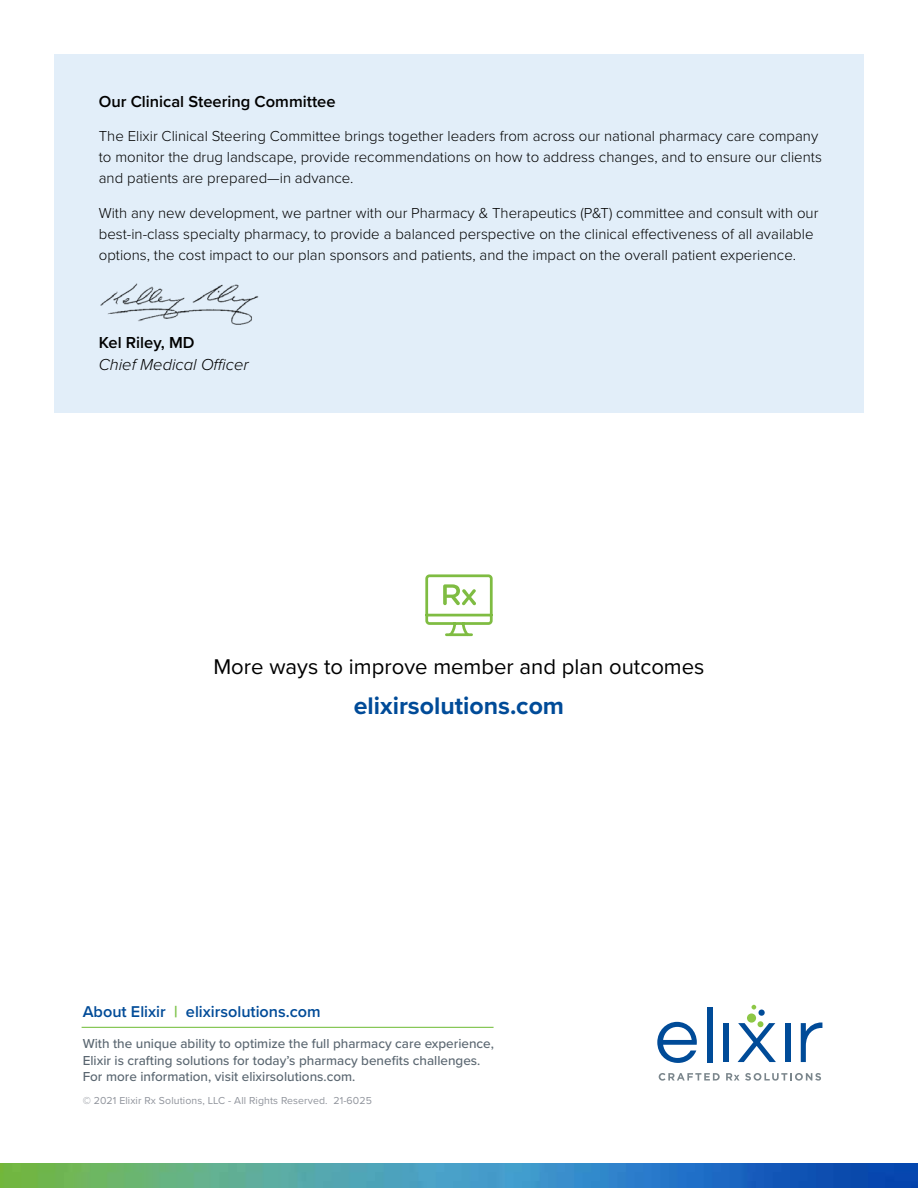
<style>
.page{position:relative;width:918px;height:1188px;background:#fff}
.page>*{position:absolute;margin:0;border:0;box-sizing:border-box;transform-origin:0 0}
.t1{font:700 24.9px "Proxima Nova";color:#004b98}
.t2{font:22.05px "Proxima Nova";color:#000}
.t3{font:600 16.5px "Proxima Nova";color:#000}
.t4{font:italic 300 16.5px "Proxima Nova";color:#000}
.t5{font:600 16.2px "Proxima Nova";color:#004b98}
.t6{font:300 15px/21px "Proxima Nova";color:#000}
.t7{font:500 13.5px/16.5px "Proxima Nova";color:#5b6771}
.t8{font:10.5px "Proxima Nova";letter-spacing:.01em;color:#90949c}
.s1{font-weight:700;color:#7cc248}
</style>
<div class="page">
<div style="left:54px;top:54px;width:810px;height:359px;background:#e2eef9"></div>
<img style="left:100px;top:283px;width:159px;height:42px">
<svg style="left:659px;top:1073px;width:61px;height:8px"></svg>
<svg style="left:726px;top:1073px;width:13px;height:8px"></svg>
<svg style="left:745px;top:1073px;width:76px;height:8px"></svg>
<svg style="left:657px;top:1022px;width:40px;height:41px"></svg>
<div style="left:707px;top:1007px;width:6px;height:55px;background:#004b98"></div>
<div style="left:723px;top:1023px;width:6px;height:39px;background:#004b98"></div>
<div style="left:785px;top:1023px;width:5px;height:39px;background:#004b98"></div>
<svg style="left:801px;top:1022px;width:21px;height:40px"></svg>
<div style="left:747px;top:1013px;width:9px;height:10px;background:#8dc746;border-radius:50%"></div>
<svg style="left:752px;top:1005px;width:4px;height:5px"></svg>
<div style="left:758px;top:1010px;width:7px;height:6px;background:#004b98;border-radius:50%"></div>
<svg style="left:738px;top:1021px;width:38px;height:41px"></svg>
<img style="left:0;top:1163px;width:918px;height:25px">
<hr style="left:82px;top:1027px;width:412px;height:1px;background:#7cc248">
<svg style="left:425px;top:574px;width:68px;height:63px"></svg>
<p class="t3" style="left:99px;top:89px;width:238px">Our Clinical Steering Committee</p>
<p class="t6" style="left:99px;top:125px;width:725px">The Elixir Clinical Steering Committee brings together leaders from across our national pharmacy care company to monitor the drug landscape, provide recommendations on how to address changes, and to ensure our clients and patients are prepared—in advance.</p>
<p class="t6" style="left:99px;top:202px;width:721px">With any new development, we partner with our Pharmacy &amp; Therapeutics (P&amp;T) committee and consult with our best-in-class specialty pharmacy, to provide a balanced perspective on the clinical effectiveness of all available options, the cost impact to our plan sponsors and patients, and the impact on the overall patient experience.</p>
<p class="t3" style="left:99px;top:330px;width:97px">Kel Riley, MD</p>
<p class="t4" style="left:99px;top:352px;width:151px">Chief Medical Officer</p>
<h2 class="t2" style="left:213px;top:650px;width:493px">More ways to improve member and plan outcomes</h2>
<h1 class="t1" style="left:354px;top:688px;width:212px">elixirsolutions.com</h1>
<p class="t5" style="left:83px;top:999px;width:239px">About Elixir <span class="s1">|</span> elixirsolutions.com</p>
<p class="t7" style="left:83px;top:1035px;width:413px">With the unique ability to optimize the full pharmacy care experience,<br>Elixir is crafting solutions for today’s pharmacy benefits challenges.<br>For more information, visit elixirsolutions.com.</p>
<p class="t8" style="left:83px;top:1093px;width:291px">© 2021 Elixir Rx Solutions, LLC - All Rights Reserved. 21-6025</p>
</div>
